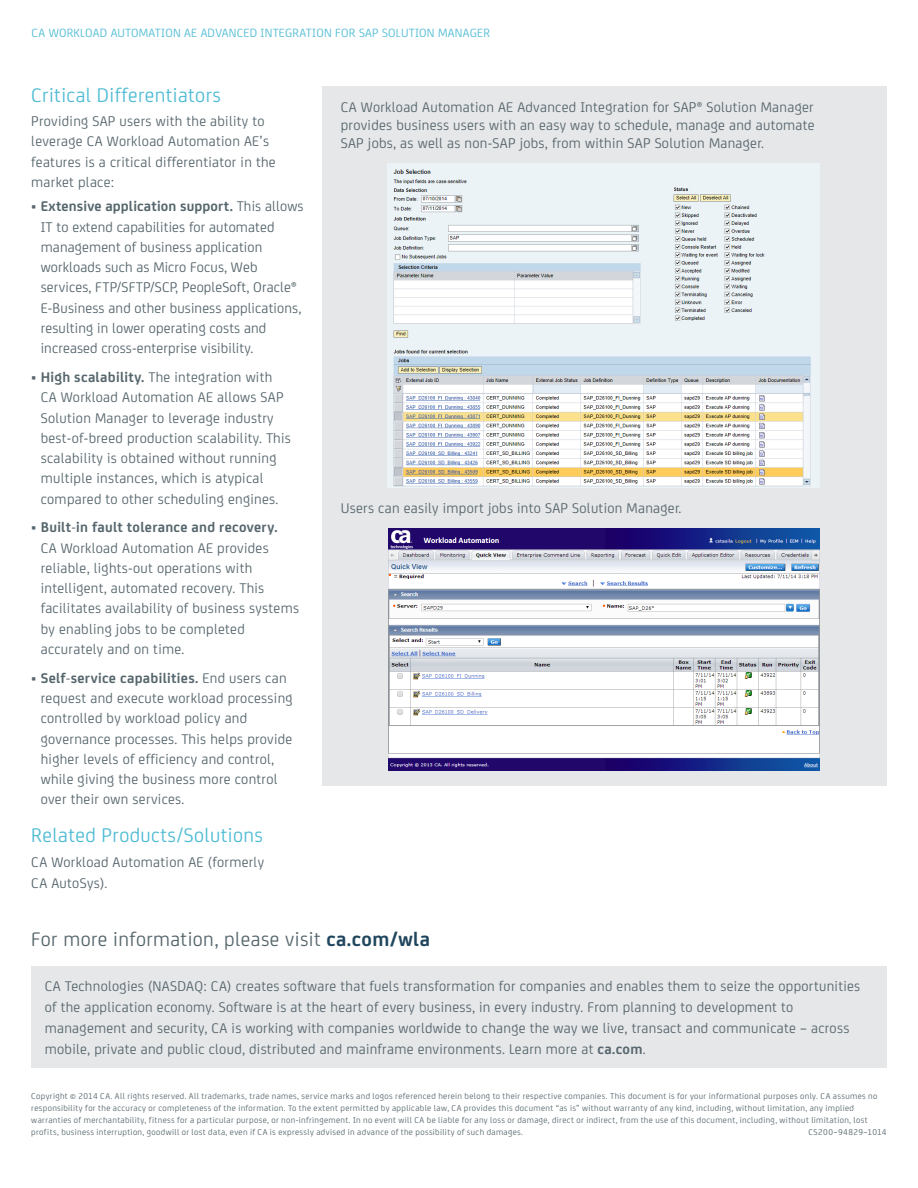
<style>
.page{position:relative;width:918px;height:1188px;background:#fff}
.page>*{position:absolute;margin:0;border:0;box-sizing:border-box;transform-origin:0 0}
.Body_head{font:21px "CA Sans";letter-spacing:.02em;color:#51bcd5}
.for_more_information{font:21px "CA Sans";letter-spacing:.02em;color:#57676e}
.Business__rewritten{font:15px/20.2px "CA Sans";letter-spacing:.02em;color:#57676e}
.screenshot_text{font:15px/18px "CA Sans";letter-spacing:.02em;color:#57676e;text-align:justify}
.Body_before_bullet{font:15px/20.2px "CA Sans";letter-spacing:.02em;color:#57676e}
.Body{font:15px/21px "CA Sans";letter-spacing:.02em;color:#57676e}
.Page_Eyebrow_Topic{font:12.75px "CA Sans";letter-spacing:.02em;color:#51bcd5}
.Copyright{font:9px/12px "CA Sans";letter-spacing:.04em;color:#57676e}
.s1{font-weight:700}
.s2{font-weight:700;color:#20465e}
</style>
<div class="page">
<div style="left:31px;top:966px;width:856px;height:102px;background:#e6e7e9"></div>
<div style="left:322px;top:86px;width:565px;height:699px;background:#e6e7e9"></div>
<img style="left:387px;top:164px;width:433px;height:323px">
<img style="left:389px;top:529px;width:430px;height:242px">
<p class="Page_Eyebrow_Topic" style="left:32px;top:24px;width:460px">CA WORKLOAD AUTOMATION AE ADVANCED INTEGRATION FOR SAP SOLUTION MANAGER</p>
<p class="Body_head" style="left:31px;top:80px;width:191px">Critical Differentiators</p>
<p class="Body_before_bullet" style="left:31px;top:110px;width:246px">Providing SAP users with the ability to leverage CA Workload Automation AE’s features is a critical differentiator in the market place:</p>
<p class="Business__rewritten" style="left:41px;top:195px;width:264px;text-indent:-9px">• <span class="s1">Extensive application support.</span> This allows IT to extend capabilities for automated management of business application workloads such as Micro Focus, Web services, FTP/SFTP/SCP, PeopleSoft, Oracle® E-Business and other business applications, resulting in lower operating costs and increased cross-enterprise visibility.</p>
<p class="Business__rewritten" style="left:41px;top:366px;width:252px;text-indent:-9px">• <span class="s1">High scalability.</span> The integration with CA Workload Automation AE allows SAP Solution Manager to leverage industry best-of-breed production scalability. This scalability is obtained without running multiple instances, which is atypical compared to other scheduling engines.</p>
<p class="Business__rewritten" style="left:41px;top:516px;width:260px;text-indent:-9px">• <span class="s1">Built-in fault tolerance and recovery.<br></span>CA Workload Automation AE provides reliable, lights-out operations with intelligent, automated recovery. This facilitates availability of business systems by enabling jobs to be completed accurately and on time.</p>
<p class="Business__rewritten" style="left:41px;top:667px;width:253px;text-indent:-9px">• <span class="s1">Self-service capabilities.</span> End users can request and execute workload processing controlled by workload policy and governance processes. This helps provide higher levels of efficiency and control, while giving the business more control over their own services.</p>
<p class="Body_head" style="left:31px;top:820px;width:233px">Related Products/Solutions</p>
<p class="Body" style="left:31px;top:851px;width:234px">CA Workload Automation AE (formerly<br>CA AutoSys).</p>
<p class="screenshot_text" style="left:341px;top:97px;width:475px">CA Workload Automation AE Advanced Integration for SAP® Solution Manager provides business users with an easy way to schedule, manage and automate SAP jobs, as well as non-SAP jobs, from within SAP Solution Manager.</p>
<p class="screenshot_text" style="left:341px;top:498px;width:342px">Users can easily import jobs into SAP Solution Manager.</p>
<p class="for_more_information" style="left:31px;top:924px;width:400px">For more information, please visit <span class="s2">ca.com/wla</span></p>
<p class="Business__rewritten" style="left:45px;top:975px;width:817px;line-height:21px">CA Technologies (NASDAQ: CA) creates software that fuels transformation for companies and enables them to seize the opportunities of the application economy. Software is at the heart of every business, in every industry. From planning to development to management and security, CA is working with companies worldwide to change the way we live, transact and communicate – across mobile, private and public cloud, distributed and mainframe environments. Learn more at <span class="s1">ca.com</span>.</p>
<p class="Copyright" style="left:31px;top:1090px;width:848px">Copyright © 2014 CA. All rights reserved. All trademarks, trade names, service marks and logos referenced herein belong to their respective companies. This document is for your informational purposes only. CA assumes no responsibility for the accuracy or completeness of the information. To the extent permitted by applicable law, CA provides this document “as is” without warranty of any kind, including, without limitation, any implied warranties of merchantability, fitness for a particular purpose, or non-infringement. In no event will CA be liable for any loss or damage, direct or indirect, from the use of this document, including, without limitation, lost profits, business interruption, goodwill or lost data, even if CA is expressly advised in advance of the possibility of such damages.</p>
<p class="Copyright" style="left:809px;top:1126px;width:80px">CS200–94829–1014</p>
</div>
